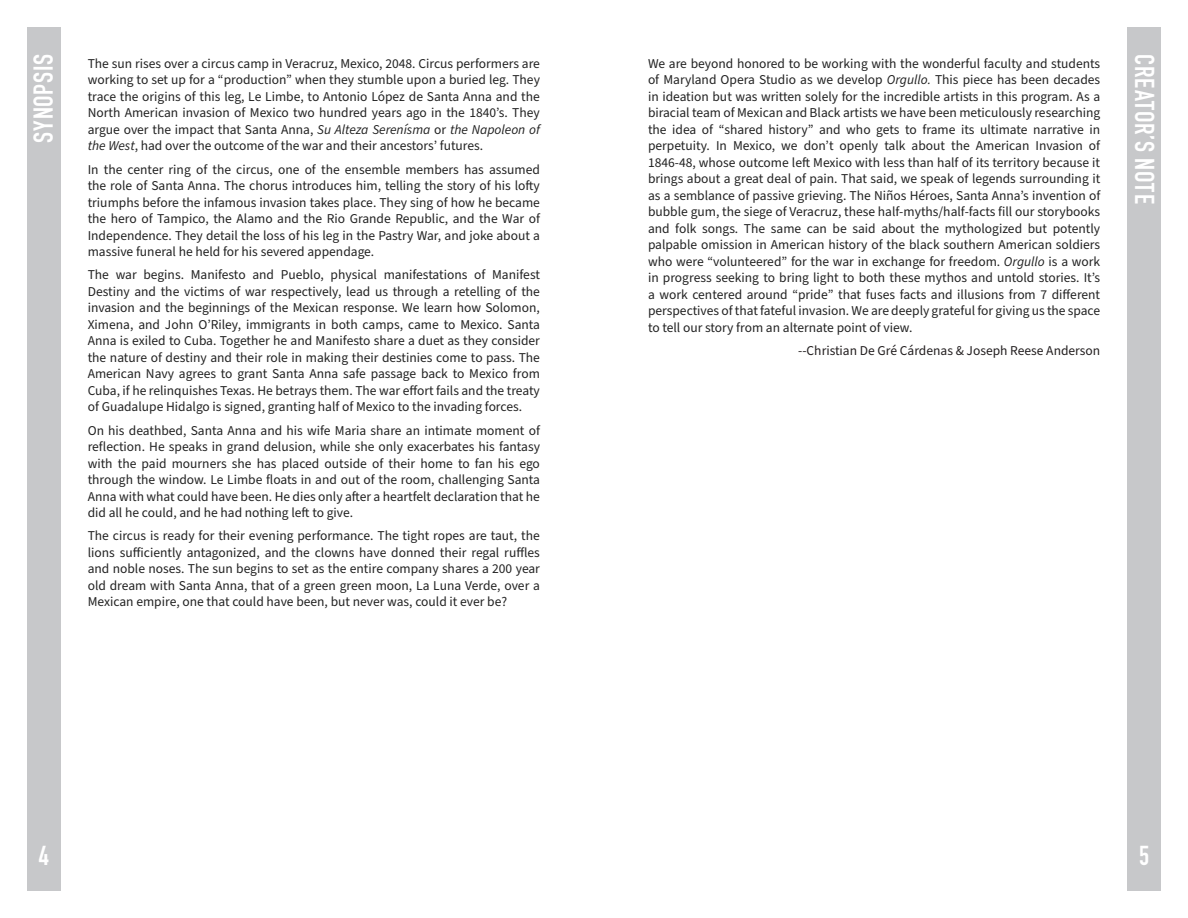
<style>
.page{position:relative;width:1188px;height:918px;background:#fff}
.page>*{position:absolute;margin:0;border:0;box-sizing:border-box;transform-origin:0 0}
.Headings{font:700 27px "DIN Condensed";letter-spacing:.03em;color:#fff}
.t1{font:13.5px/16.5px "Source Sans Pro";color:#222;text-align:justify}
.t2{font:13.5px "Source Sans Pro";color:#231f20}
.s1{font-style:italic}
</style>
<div class="page">
<div style="left:27px;top:27px;width:34px;height:864px;background:#c7c8ca"></div>
<div style="left:1127px;top:27px;width:34px;height:864px;background:#c7c8ca"></div>
<p class="Headings" style="left:25px;top:143px;width:90px;rotate:-90deg">SYNOPSIS</p>
<p class="Headings" style="left:1163px;top:54px;width:151px;rotate:90deg">CREATOR’S NOTE</p>
<p class="t1" style="left:88px;top:56px;width:454px">The sun rises over a circus camp in Veracruz, Mexico, 2048. Circus performers are working to set up for a “production” when they stumble upon a buried leg. They trace the origins of this leg, Le Limbe, to Antonio López de Santa Anna and the North American invasion of Mexico two hundred years ago in the 1840’s. They argue over the impact that Santa Anna, <span class="s1">Su Alteza Serenísma</span> or <span class="s1">the Napoleon of the West</span>, had over the outcome of the war and their ancestors’ futures.</p>
<p class="t1" style="left:88px;top:161px;width:454px">In the center ring of the circus, one of the ensemble members has assumed the role of Santa Anna. The chorus introduces him, telling the story of his lofty triumphs before the infamous invasion takes place. They sing of how he became the hero of Tampico, the Alamo and the Rio Grande Republic, and the War of Independence. They detail the loss of his leg in the Pastry War, and joke about a massive funeral he held for his severed appendage.</p>
<p class="t1" style="left:88px;top:267px;width:454px">The war begins. Manifesto and Pueblo, physical manifestations of Manifest Destiny and the victims of war respectively, lead us through a retelling of the invasion and the beginnings of the Mexican response. We learn how Solomon, Ximena, and John O’Riley, immigrants in both camps, came to Mexico. Santa Anna is exiled to Cuba. Together he and Manifesto share a duet as they consider the nature of destiny and their role in making their destinies come to pass. The American Navy agrees to grant Santa Anna safe passage back to Mexico from Cuba, if he relinquishes Texas. He betrays them. The war effort fails and the treaty of Guadalupe Hidalgo is signed, granting half of Mexico to the invading forces.</p>
<p class="t1" style="left:88px;top:422px;width:454px">On his deathbed, Santa Anna and his wife Maria share an intimate moment of reflection. He speaks in grand delusion, while she only exacerbates his fantasy with the paid mourners she has placed outside of their home to fan his ego through the window. Le Limbe floats in and out of the room, challenging Santa Anna with what could have been. He dies only after a heartfelt declaration that he did all he could, and he had nothing left to give.</p>
<p class="t1" style="left:88px;top:528px;width:454px">The circus is ready for their evening performance. The tight ropes are taut, the lions sufficiently antagonized, and the clowns have donned their regal ruffles and noble noses. The sun begins to set as the entire company shares a 200 year old dream with Santa Anna, that of a green green moon, La Luna Verde, over a Mexican empire, one that could have been, but never was, could it ever be?</p>
<p class="t1" style="left:648px;top:56px;width:454px">We are beyond honored to be working with the wonderful faculty and students of Maryland Opera Studio as we develop <span class="s1">Orgullo.</span> This piece has been decades in ideation but was written solely for the incredible artists in this program. As a biracial team of Mexican and Black artists we have been meticulously researching the idea of “shared history” and who gets to frame its ultimate narrative in perpetuity. In Mexico, we don’t openly talk about the American Invasion of 1846-48, whose outcome left Mexico with less than half of its territory because it brings about a great deal of pain. That said, we speak of legends surrounding it as a semblance of passive grieving. The Niños Héroes, Santa Anna’s invention of bubble gum, the siege of Veracruz, these half-myths/half-facts fill our storybooks and folk songs. The same can be said about the mythologized but potently palpable omission in American history of the black southern American soldiers who were “volunteered” for the war in exchange for freedom. <span class="s1">Orgullo</span> is a work in progress seeking to bring light to both these mythos and untold stories. It’s a work centered around “pride” that fuses facts and illusions from 7 different perspectives of that fateful invasion. We are deeply grateful for giving us the space to tell our story from an alternate point of view.</p>
<p class="t2" style="left:798px;top:342px;width:304px">--Christian De Gré Cárdenas &amp; Joseph Reese Anderson</p>
<h1 class="Headings" style="left:39px;top:837px;width:12px">4</h1>
<h1 class="Headings" style="left:1139px;top:837px;width:12px">5</h1>
</div>
